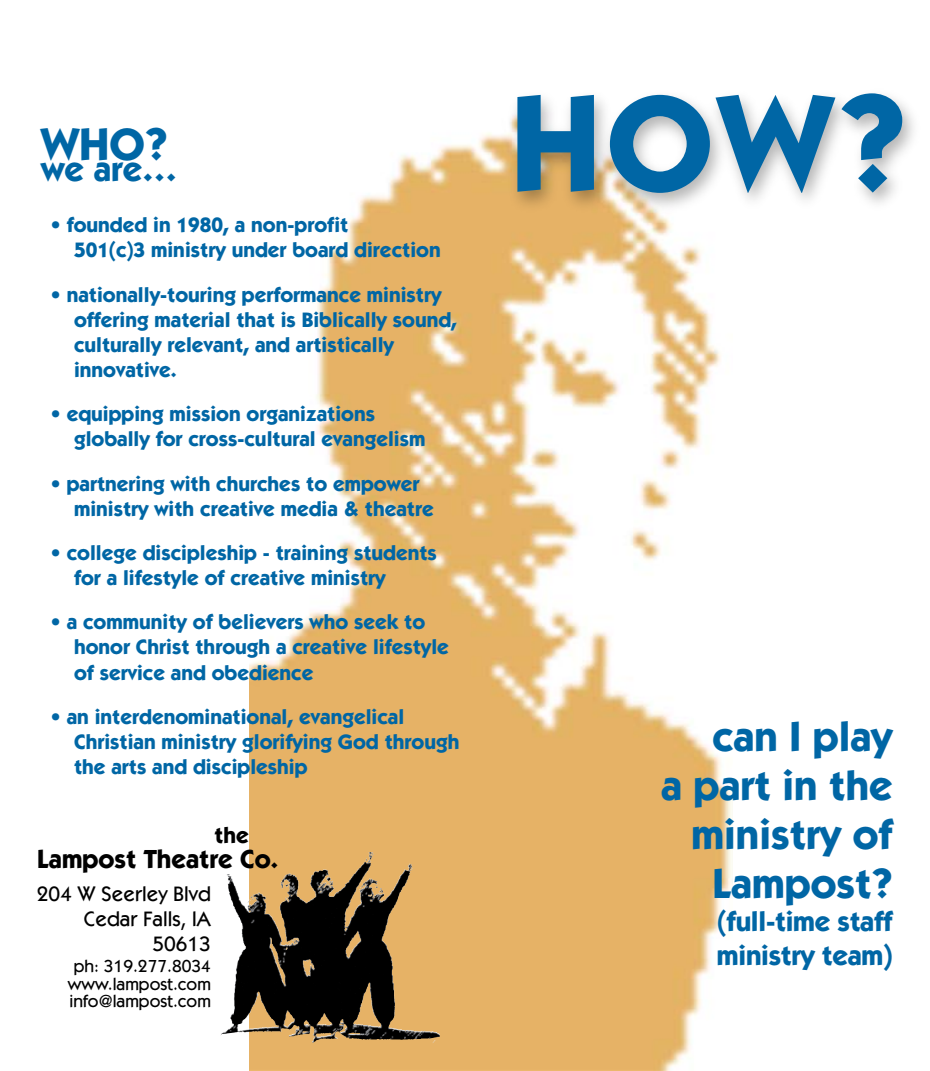
<style>
.page{position:relative;width:930px;height:1071px;background:#fff}
.page>*{position:absolute;margin:0;border:0;box-sizing:border-box;transform-origin:0 0}
.t1{font:700 136.5px "Itc Kabel";color:#0066a5}
.t2{font:700 45.5px "Itc Kabel";color:#0066a5}
.t3{font:700 42px/49px "Itc Kabel";color:#0066a5;text-align:right}
.t4{font:700 35px "Itc Kabel";color:#0066a5}
.t5{font:700 28px/33.6px "Itc Kabel";letter-spacing:-.01em;color:#0066a5}
.t6{font:700 26.25px "Itc Kabel";color:#000}
.t7{font:700 22.75px "Itc Kabel";color:#000}
.t8{font:700 21px/25.2px "Itc Kabel";color:#0066a5}
.t9{font:500 21px/24.8px "Itc Kabel";color:#000;text-align:right}
.t10{font:500 17.5px/17.5px "Itc Kabel";color:#000;text-align:center}
</style>
<div class="page">
<img style="left:250px;top:133px;width:482px;height:938px">
<img style="left:333px;top:852px;width:40px;height:75px">
<div style="left:505px;top:85px;width:418px;height:132px;background:#000;opacity:.3"></div>
<h2 class="t2" style="left:41px;top:117px;width:128px">WHO?</h2>
<h3 class="t4" style="left:41px;top:148px;width:138px">we are…</h3>
<p class="t8" style="left:74px;top:212px;width:368px;text-indent:-24px">• founded in 1980, a non-profit<br>501(c)3 ministry under board direction</p>
<p class="t8" style="left:74px;top:282px;width:384px;text-indent:-24px">• nationally-touring performance ministry offering material that is Biblically sound, culturally relevant, and artistically innovative.</p>
<p class="t8" style="left:74px;top:401px;width:353px;text-indent:-24px">• equipping mission organizations globally for cross-cultural evangelism</p>
<p class="t8" style="left:74px;top:471px;width:361px;text-indent:-24px">• partnering with churches to empower ministry with creative media &amp; theatre</p>
<p class="t8" style="left:74px;top:540px;width:364px;text-indent:-24px">• college discipleship - training students for a lifestyle of creative ministry</p>
<p class="t8" style="left:74px;top:609px;width:376px;text-indent:-24px">• a community of believers who seek to honor Christ through a creative lifestyle of service and obedience</p>
<p class="t8" style="left:74px;top:704px;width:387px;text-indent:-24px">• an interdenominational, evangelical<br>Christian ministry glorifying God through the arts and discipleship</p>
<p class="t7" style="left:214px;top:821px;width:36px">the</p>
<p class="t6" style="left:37px;top:843px;width:242px">Lampost Theatre Co.</p>
<p class="t9" style="left:37px;top:882px;width:175px">204 W Seerley Blvd<br>Cedar Falls, IA<br>50613</p>
<p class="t10" style="left:68px;top:957px;width:144px">ph: 319.277.8034 www.lampost.com info@lampost.com</p>
<h1 class="t1" style="left:510px;top:61px;width:397px">HOW?</h1>
<h3 class="t3" style="left:661px;top:711px;width:233px">can I play<br>a part in the ministry of<br>Lampost?</h3>
<h3 class="t5" style="left:716px;top:905px;width:177px">(full-time staff ministry team)</h3>
</div>
